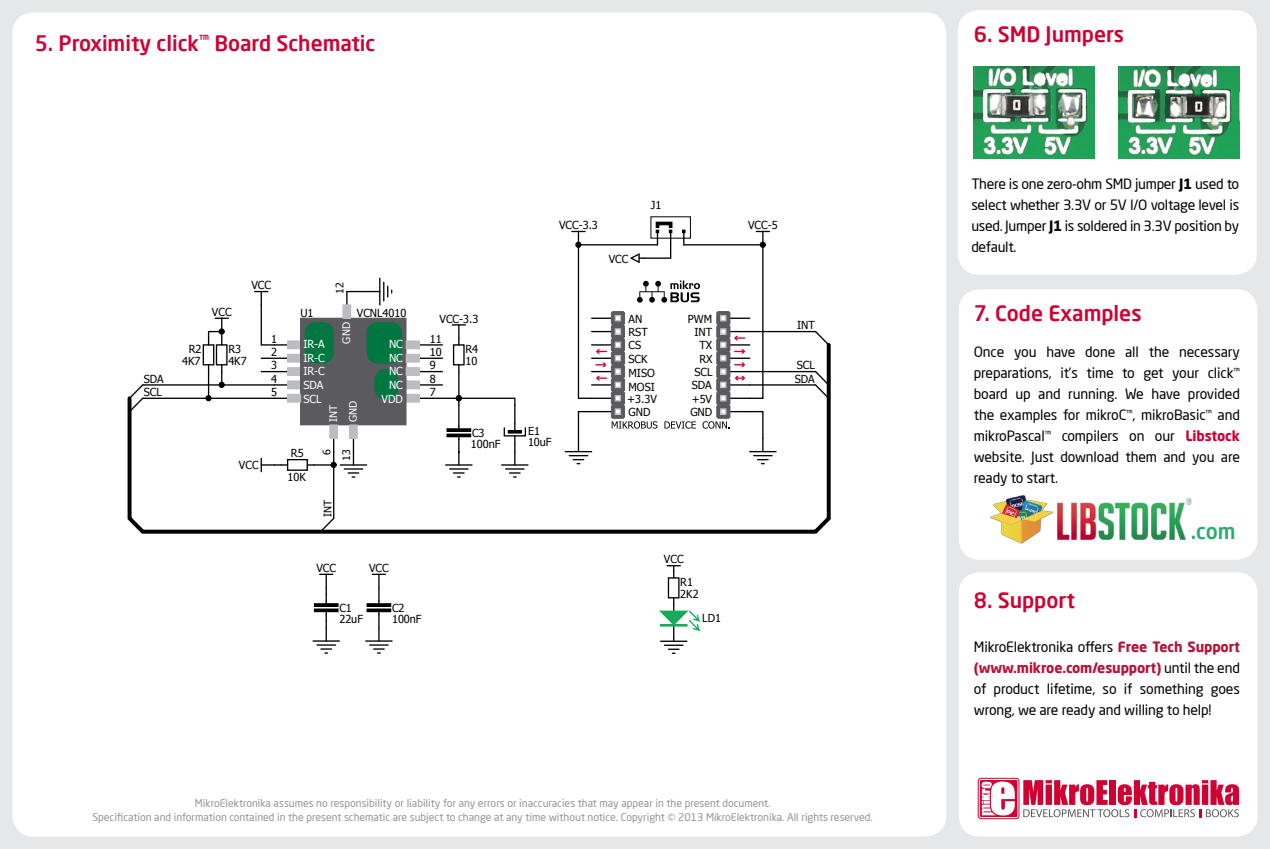
<style>
.page{position:relative;width:1270px;height:849px;background:#fff}
.page>*{position:absolute;margin:0;border:0;box-sizing:border-box;transform-origin:0 0}
.t1{font:500 21px "Neo Sans Pro";color:#d00033}
.t2{font:500 21px "Neo Sans Pro";color:#28ad6f}
.Body_Text{font:14px/21px "Neo Sans Pro";letter-spacing:-.01em;color:#000;text-align:justify}
.Image{font:11.03px/13.3px "Tahoma";color:#000}
.Image-2{font:11.03px/13.7px "Tahoma";color:#fff;text-align:justify}
.Body_Text-2{font:10.5px/14px "Neo Sans Pro";color:#94959a;text-align:center}
.Image-3{font:10.33px/19.8px "Tahoma";letter-spacing:.03em;color:#fff}
.Image-4{font:10.33px "Tahoma";letter-spacing:.025em;color:#000}
.s1{font-weight:700}
.s2{font-weight:700;color:#d00033}
.s3{font-weight:700;color:#b81036}
</style>
<div class="page">
<div style="left:0;top:0;width:1270px;height:848px;background:#e6e7e8"></div>
<div style="left:958px;top:10px;width:299px;height:264px;background:#fff;border-radius:21px"></div>
<div style="left:959px;top:289px;width:299px;height:270px;background:#fff;border-radius:21px"></div>
<div style="left:12px;top:12px;width:934px;height:824px;background:#fff;border-radius:21px"></div>
<div style="left:959px;top:572px;width:299px;height:264px;background:#fff;border-radius:21px"></div>
<svg style="left:978px;top:777px;width:41px;height:42px"></svg>
<svg style="left:979px;top:778px;width:260px;height:40px"></svg>
<img style="left:990px;top:495px;width:202px;height:49px">
<svg style="left:667px;top:565px;width:13px;height:12px"></svg>
<div style="left:668px;top:577px;width:12px;height:21px;border:1px solid #000"></div>
<svg style="left:659px;top:597px;width:42px;height:56px"></svg>
<div style="left:367px;top:603px;width:24px;height:3px;border:1px solid #000"></div>
<div style="left:367px;top:608px;width:24px;height:3px;border:1px solid #000"></div>
<div style="left:301px;top:318px;width:105px;height:106px;background:#5a5a5f"></div>
<div style="left:343px;top:305px;width:8px;height:13px;background:#bcbdc1"></div>
<div style="left:305px;top:322px;width:29px;height:41px;background:#007740;border-radius:11px"></div>
<div style="left:367px;top:322px;width:35px;height:41px;background:#007740;border-radius:11px"></div>
<div style="left:314px;top:603px;width:24px;height:3px;border:1px solid #000"></div>
<div style="left:314px;top:608px;width:24px;height:3px;border:1px solid #000"></div>
<svg style="left:346px;top:278px;width:46px;height:27px"></svg>
<svg style="left:255px;top:291px;width:33px;height:50px"></svg>
<div style="left:208px;top:331px;width:14px;height:8px;border:1px solid #000"></div>
<svg style="left:452px;top:324px;width:13px;height:17px"></svg>
<svg style="left:366px;top:611px;width:26px;height:42px"></svg>
<svg style="left:372px;top:573px;width:13px;height:30px"></svg>
<svg style="left:320px;top:573px;width:13px;height:30px"></svg>
<svg style="left:313px;top:611px;width:26px;height:42px"></svg>
<svg style="left:127px;top:341px;width:704px;height:193px"></svg>
<svg style="left:319px;top:516px;width:17px;height:17px"></svg>
<svg style="left:128px;top:383px;width:17px;height:30px"></svg>
<svg style="left:814px;top:330px;width:17px;height:17px"></svg>
<hr style="left:750px;top:331px;width:66px;height:1px;background:#000">
<svg style="left:206px;top:365px;width:5px;height:36px"></svg>
<svg style="left:219px;top:365px;width:5px;height:22px"></svg>
<svg style="left:215px;top:317px;width:13px;height:28px"></svg>
<svg style="left:307px;top:438px;width:60px;height:39px"></svg>
<svg style="left:565px;top:222px;width:211px;height:242px"></svg>
<img style="left:973px;top:67px;width:121px;height:91px">
<img style="left:1118px;top:67px;width:121px;height:91px">
<p class="t1" style="left:35px;top:30px;width:342px">5. Proximity click<sup>™</sup> Board Schematic</p>
<p class="t1" style="left:974px;top:21px;width:152px">6. SMD Jumpers</p>
<p class="Image" style="left:144px;top:371px;width:22px">SDA</p>
<p class="Image" style="left:144px;top:385px;width:20px">SCL</p>
<p class="Image" style="left:212px;top:305px;width:21px">VCC</p>
<p class="Image" style="left:251px;top:278px;width:21px">VCC</p>
<p class="Image" style="left:182px;top:342px;width:21px;line-height:12.2px;text-align:center">R2<br>4K7</p>
<p class="Image" style="left:228px;top:342px;width:20px;line-height:12.2px">R3<br>4K7</p>
<p class="Image" style="left:271px;top:331px;width:7px;text-align:justify">1<br>2<br>3<br>4</p>
<p class="Image" style="left:271px;top:385px;width:7px">5</p>
<p class="Image" style="left:239px;top:458px;width:21px">VCC</p>
<p class="Image-4" style="left:333px;top:294px;width:13px;rotate:-90deg">12</p>
<p class="Image" style="left:301px;top:305px;width:15px">U1</p>
<p class="Image" style="left:357px;top:305px;width:51px">VCNL4010</p>
<p class="Image-2" style="left:303px;top:336px;width:23px">IR-A IR-C IR-C</p>
<p class="Image-2" style="left:303px;top:377px;width:22px">SDA</p>
<p class="Image-3" style="left:336px;top:343px;width:23px;rotate:-90deg">GND</p>
<p class="Image-2" style="left:303px;top:391px;width:20px">SCL</p>
<p class="Image-3" style="left:323px;top:422px;width:23px;rotate:-90deg">INT<br>GND</p>
<p class="Image" style="left:288px;top:440px;width:20px;line-height:24px">R5<br>10K</p>
<p class="Image-4" style="left:320px;top:455px;width:7px;rotate:-90deg">6</p>
<p class="Image-4" style="left:339px;top:461px;width:13px;rotate:-90deg">13</p>
<p class="Image-4" style="left:321px;top:517px;width:19px;rotate:-90deg">INT</p>
<p class="Image-2" style="left:389px;top:336px;width:15px">NC</p>
<p class="Image-2" style="left:389px;top:377px;width:15px">NC</p>
<p class="Image-2" style="left:389px;top:350px;width:15px">NC</p>
<p class="Image-2" style="left:389px;top:364px;width:15px">NC</p>
<p class="Image-2" style="left:382px;top:391px;width:23px">VDD</p>
<p class="Image" style="left:439px;top:311px;width:40px">VCC-3.3</p>
<p class="Image" style="left:430px;top:331px;width:13px">11</p>
<p class="Image" style="left:430px;top:345px;width:13px">10</p>
<p class="Image" style="left:430px;top:358px;width:7px">9</p>
<p class="Image" style="left:430px;top:371px;width:7px">8</p>
<p class="Image" style="left:430px;top:385px;width:7px">7</p>
<p class="Image" style="left:465px;top:342px;width:14px;line-height:12.2px">R4<br>10</p>
<p class="Image" style="left:471px;top:427px;width:31px;line-height:11px">C3<br>100nF</p>
<p class="Image" style="left:316px;top:560px;width:21px">VCC</p>
<p class="Image" style="left:369px;top:560px;width:21px">VCC</p>
<p class="Image" style="left:339px;top:602px;width:25px;line-height:11px">C1<br>22uF</p>
<p class="Image" style="left:392px;top:602px;width:31px;line-height:11px">C2<br>100nF</p>
<p class="Image" style="left:559px;top:218px;width:40px">VCC-3.3</p>
<p class="Image" style="left:609px;top:251px;width:21px">VCC</p>
<p class="Image" style="left:651px;top:198px;width:12px">J1</p>
<p class="Image" style="left:528px;top:425px;width:25px;line-height:11px">E1<br>10uF</p>
<p class="Image" style="left:628px;top:311px;width:21px">AN<br>RST<br>CS<br>SCK</p>
<p class="Image" style="left:628px;top:379px;width:28px">MOSI</p>
<p class="Image" style="left:628px;top:366px;width:28px">MISO</p>
<p class="Image" style="left:627px;top:391px;width:31px">+3.3V<br>GND</p>
<p class="Image" style="left:688px;top:311px;width:26px;text-align:center">PWM<br>INT</p>
<p class="Image" style="left:699px;top:351px;width:15px">RX</p>
<p class="Image" style="left:700px;top:338px;width:14px">TX</p>
<p class="Image" style="left:690px;top:365px;width:24px;text-align:center">SCL<br>SDA +5V<br>GND</p>
<p class="Image" style="left:748px;top:218px;width:31px">VCC-5</p>
<p class="Image" style="left:797px;top:318px;width:19px">INT</p>
<p class="Image" style="left:795px;top:358px;width:22px">SCL<br>SDA</p>
<p class="Image" style="left:680px;top:547px;width:14px;line-height:22.2px;text-indent:-16px">VCC<br>R1</p>
<p class="Image" style="left:680px;top:586px;width:20px">2K2</p>
<p class="Image" style="left:702px;top:611px;width:20px">LD1</p>
<p class="Body_Text-2" style="left:92px;top:795px;width:782px">MikroElektronika assumes no responsibility or liability for any errors or inaccuracies that may appear in the present document.<br>Specification and information contained in the present schematic are subject to change at any time without notice. Copyright © 2013 MikroElektronika. All rights reserved.</p>
<p class="Body_Text" style="left:971px;top:173px;width:269px">There is one zero-ohm SMD jumper <span class="s1">J1</span> used to select whether 3.3V or 5V I/O voltage level is used. Jumper <span class="s1">J1</span> is soldered in 3.3V position by default.</p>
<p class="t1" style="left:974px;top:300px;width:169px">7. Code Examples</p>
<p class="Body_Text" style="left:974px;top:341px;width:268px">Once you have done all the necessary preparations, it’s time to get your click<sup>™ </sup>board up and running. We have provided the examples for mikroC<sup>™</sup>, mikroBasic<sup>™</sup> and mikroPascal<sup>™</sup> compilers on our <span class="s2">Libstock </span>website. Just download them and you are ready to start.</p>
<p class="t2" style="left:1191px;top:518px;width:46px">.com</p>
<p class="t1" style="left:974px;top:586px;width:102px">8. Support</p>
<p class="Body_Text" style="left:974px;top:635px;width:268px">MikroElektronika offers <span class="s3">Free Tech Support (www.mikroe.com/esupport)</span> until the end of product lifetime, so if something goes wrong, we are ready and willing to help!</p>
</div>
